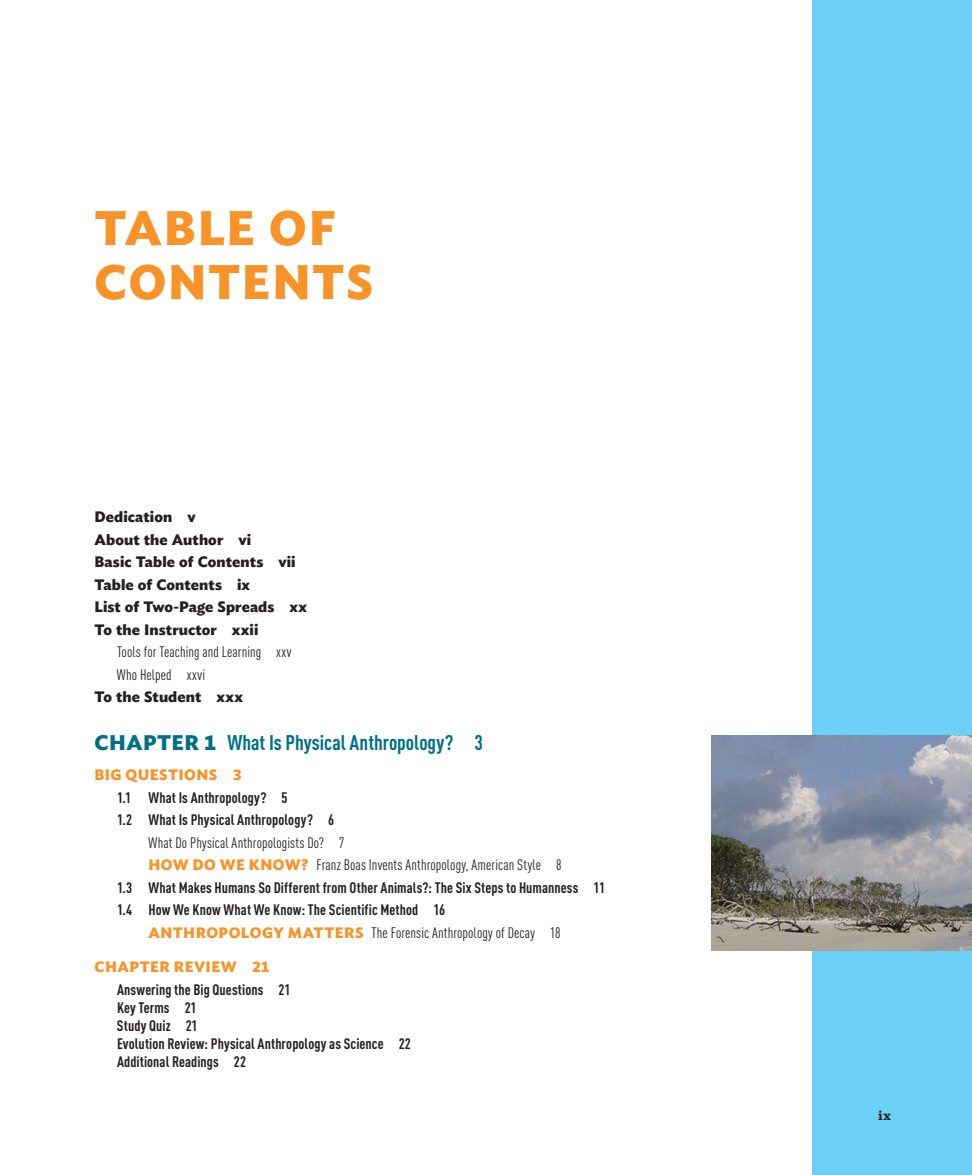
<style>
.page{position:relative;width:972px;height:1175px;background:#fff}
.page>*{position:absolute;margin:0;border:0;box-sizing:border-box;transform-origin:0 0}
.t1{font:700 48px/54px "Ideal Sans";letter-spacing:.035em;color:#f79328}
.t2{font:700 condensed 21px "DINOT";color:#017084}
.t3{font:700 condensed 15px/18px "DINOT";letter-spacing:.005em;color:#231f20}
.t4{font:condensed 15px "DINOT";letter-spacing:.01em;color:#231f20}
.t5{font:700 15px "Ideal Sans";letter-spacing:.005em;color:#231f20}
.t6{font:700 15px "Ideal Sans";letter-spacing:.025em;color:#f79328}
.t7{font:700 13.5px "Sentinel";color:#231f20}
.s1{font-family:"Ideal Sans";font-stretch:normal}
.s2{font-family:"Ideal Sans";font-weight:700;font-stretch:normal;color:#f79328}
.s3{font-family:"Ideal Sans";font-stretch:normal;color:#f79328}
</style>
<div class="page">
<div style="left:812px;top:0;width:160px;height:1174px;background:#6bcff6"></div>
<img style="left:711px;top:735px;width:261px;height:215px">
<p class="t1" style="left:94px;top:197px;width:280px">TABLE OF<br>CONTENTS</p>
<p class="t5" style="left:94px;top:505px;width:103px">Dedication v</p>
<p class="t5" style="left:94px;top:527px;width:158px">About the Author vi</p>
<p class="t5" style="left:94px;top:550px;width:203px">Basic Table of Contents vii</p>
<p class="t5" style="left:94px;top:572px;width:157px">Table of Contents ix</p>
<p class="t5" style="left:94px;top:595px;width:214px">List of Two-Page Spreads xx</p>
<p class="t5" style="left:94px;top:617px;width:166px">To the Instructor xxii</p>
<p class="t4" style="left:117px;top:643px;width:176px">Tools for Teaching and Learning xxv</p>
<p class="t4" style="left:117px;top:666px;width:90px">Who Helped xxvi</p>
<p class="t5" style="left:94px;top:685px;width:150px">To the Student xxx</p>
<p class="t2" style="left:94px;top:730px;width:390px"><span class="s1">CHAPTER 1</span> What Is Physical Anthropology? 3</p>
<p class="t6" style="left:94px;top:763px;width:149px">BIG QUESTIONS 3</p>
<p class="t3" style="left:117px;top:788px;width:172px">1.1 What Is Anthropology? 5</p>
<p class="t3" style="left:117px;top:810px;width:219px">1.2 What Is Physical Anthropology? 6</p>
<p class="t4" style="left:148px;top:834px;width:198px">What Do Physical Anthropologists Do? 7</p>
<p class="t4" style="left:148px;top:856px;width:415px"><span class="s2">HOW DO WE KNOW?</span> Franz Boas Invents Anthropology, American Style 8</p>
<p class="t3" style="left:117px;top:878px;width:490px">1.3 What Makes Humans So Different from Other Animals?: The Six Steps to Humanness 11</p>
<p class="t3" style="left:117px;top:900px;width:330px">1.4 How We Know What We Know: The Scientific Method 16</p>
<p class="t4" style="left:148px;top:924px;width:413px"><span class="s2">ANTHROPOLOGY MATTERS</span> The Forensic Anthropology of Decay 18</p>
<p class="t3" style="left:117px;top:955px;width:175px;line-height:22.5px;text-indent:-22px"><span class="s3">CHAPTER REVIEW 21<br></span>Answering the Big Questions 21</p>
<p class="t3" style="left:117px;top:998px;width:295px">Key Terms 21<br>Study Quiz 21<br>Evolution Review: Physical Anthropology as Science 22<br>Additional Readings 22</p>
<p class="t7" style="left:878px;top:1104px;width:14px">ix</p>
</div>
